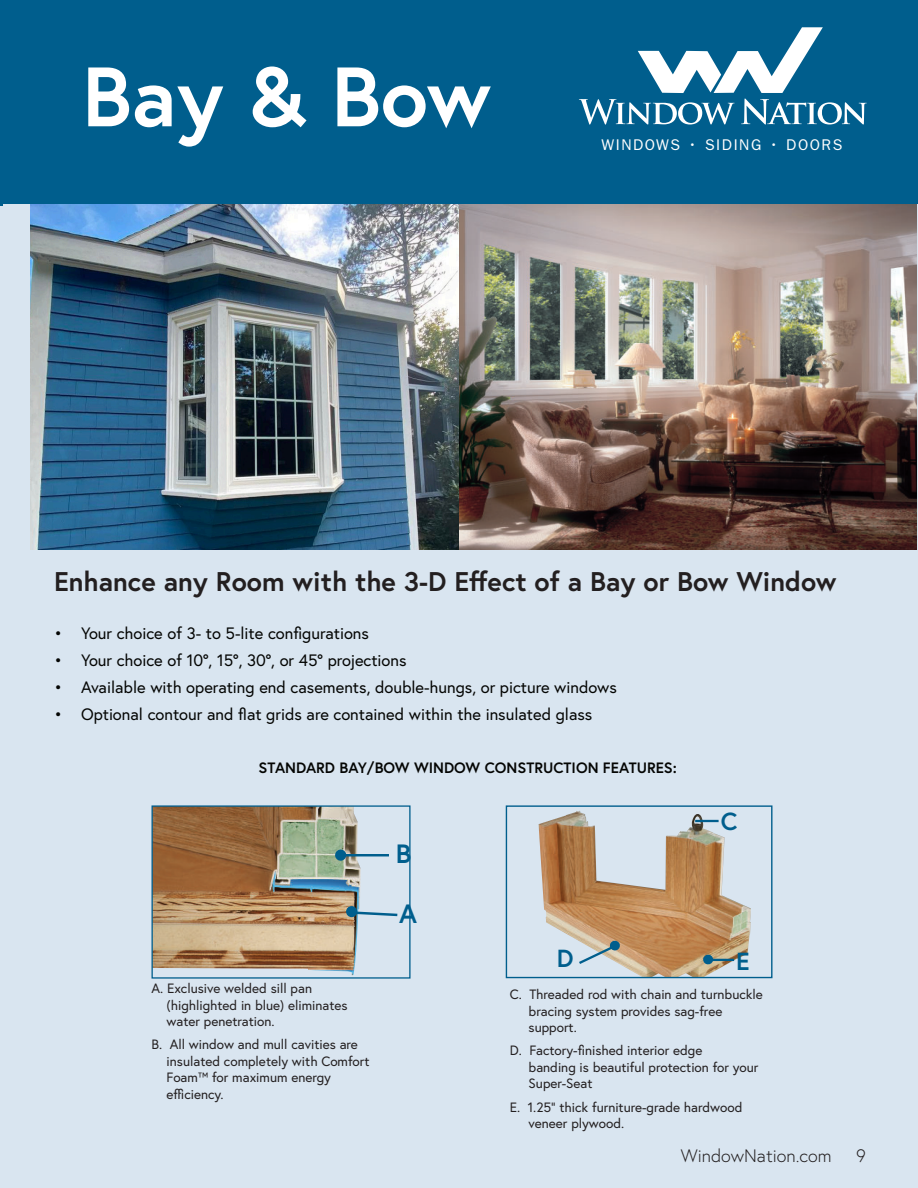
<style>
.page{position:relative;width:918px;height:1188px;background:#fff}
.page>*{position:absolute;margin:0;border:0;box-sizing:border-box;transform-origin:0 0}
.t1{font:700 84px "Europa";color:#fff}
.t2{font:700 27px "Europa";color:#231f20}
.t3{font:700 26.4px "Europa";color:#005e8d}
.t4{font:700 24.75px "Europa";color:#005e8d}
.t5{font:300 18px "Europa";color:#231f20}
.t6{font:16.5px "Europa";color:#040503}
.t7{font:15.6px "ITC Franklin Gothic Std";letter-spacing:.1em;color:#fff}
.t8{font:700 15px "Europa";color:#040503}
.t9{font:13.5px/16.5px "Europa";color:#231f20}
</style>
<div class="page">
<div style="left:0;top:0;width:12px;height:1188px;background:#d9e5f0"></div>
<div style="left:12px;top:0;width:906px;height:1188px;background:#d9e5f0"></div>
<img style="left:30px;top:204px;width:886px;height:345px">
<div style="left:2px;top:0;width:916px;height:204px;background:#005e8d"></div>
<hr style="left:0;top:0;width:3px;height:206px;background:#005e8d">
<img style="left:154px;top:807px;width:207px;height:168px">
<div style="left:152px;top:805px;width:259px;height:174px;border:1px solid #005e8d"></div>
<svg style="left:349px;top:910px;width:49px;height:8px"></svg>
<div style="left:346px;top:906px;width:11px;height:11px;background:#005e8d;border-radius:50%"></div>
<hr style="left:343px;top:854px;width:46px;height:2px;background:#005e8d">
<svg style="left:335px;top:849px;width:12px;height:12px"></svg>
<img style="left:539px;top:811px;width:212px;height:165px">
<div style="left:506px;top:805px;width:267px;height:173px;border:1px solid #005e8d"></div>
<svg style="left:576px;top:940px;width:45px;height:26px"></svg>
<hr style="left:695px;top:820px;width:24px;height:2px;background:#005e8d">
<hr style="left:709px;top:959px;width:25px;height:2px;background:#005e8d">
<svg style="left:702px;top:954px;width:12px;height:11px"></svg>
<svg style="left:579px;top:27px;width:288px;height:98px"></svg>
<h1 class="t1" style="left:82px;top:59px;width:411px">Bay &amp; Bow</h1>
<p class="t7" style="left:601px;top:135px;width:243px">WINDOWS • SIDING • DOORS</p>
<h2 class="t2" style="left:54px;top:570px;width:784px">Enhance any Room with the 3-D Effect of a Bay or Bow Window</h2>
<p class="t6" style="left:54px;top:626px;width:317px">• Your choice of 3- to 5-lite configurations</p>
<p class="t6" style="left:54px;top:653px;width:354px">• Your choice of 10°, 15°, 30°, or 45° projections</p>
<p class="t6" style="left:54px;top:680px;width:565px">• Available with operating end casements, double-hungs, or picture windows</p>
<p class="t6" style="left:54px;top:707px;width:540px">• Optional contour and flat grids are contained within the insulated glass</p>
<p class="t8" style="left:259px;top:761px;width:420px">STANDARD BAY/BOW WINDOW CONSTRUCTION FEATURES:</p>
<h3 class="t3" style="left:396px;top:842px;width:17px">B</h3>
<h3 class="t3" style="left:399px;top:902px;width:19px">A</h3>
<h3 class="t4" style="left:557px;top:947px;width:18px">D</h3>
<h3 class="t4" style="left:721px;top:811px;width:18px">C</h3>
<h3 class="t4" style="left:736px;top:950px;width:15px">E</h3>
<p class="t9" style="left:167px;top:981px;width:183px;text-indent:-15px">A. Exclusive welded sill pan (highlighted in blue) eliminates water penetration.</p>
<p class="t9" style="left:167px;top:1037px;width:204px;text-indent:-15px">B. All window and mull cavities are insulated completely with Comfort<br>Foam™ for maximum energy efficiency.</p>
<p class="t9" style="left:529px;top:987px;width:236px;text-indent:-19px">C. Threaded rod with chain and turnbuckle bracing system provides sag-free support.</p>
<p class="t9" style="left:529px;top:1043px;width:231px;text-indent:-19px">D. Factory-finished interior edge<br>banding is beautiful protection for your<br>Super-Seat</p>
<p class="t9" style="left:529px;top:1100px;width:215px;text-indent:-19px">E. 1.25” thick furniture-grade hardwood veneer plywood.</p>
<h3 class="t5" style="left:681px;top:1148px;width:152px">WindowNation.com</h3>
<h3 class="t5" style="left:856px;top:1148px;width:11px">9</h3>
</div>
